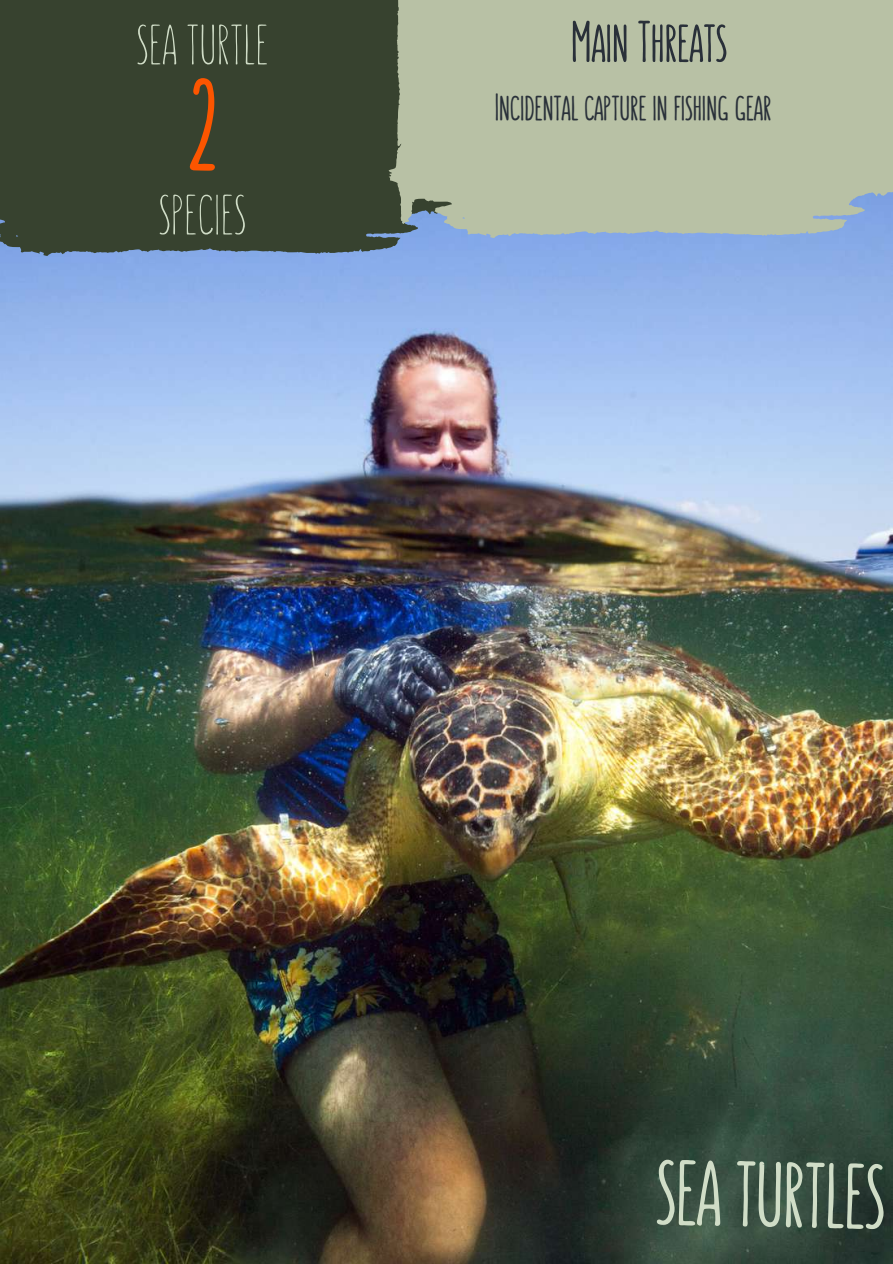
<style>
.page{position:relative;width:893px;height:1264px;background:#fff}
.page>*{position:absolute;margin:0;border:0;box-sizing:border-box;transform-origin:0 0}
.t1{font:127.5px "CA Generated";color:#fc5500}
.t2{font:90px "CA Generated";color:#d0ddc7}
.t3{font:57px "Aka Acid Sunn";color:#d0ddc7}
.t4{font:57px "CA Generated";color:#293039}
.t5{font:37.5px "CA Generated";color:#293039}
</style>
<div class="page">
<img style="left:0;top:238px;width:892px;height:1025px">
<div style="left:0;top:0;width:463px;height:256px;background:#37422f"></div>
<div style="left:388px;top:0;width:504px;height:238px;background:#b8c1a5"></div>
<h3 class="t3" style="left:136px;top:25px;width:134px">SEA TURTLE</h3>
<h3 class="t4" style="left:571px;top:21px;width:158px">Main Threats</h3>
<p class="t5" style="left:494px;top:94px;width:278px">Incidental capture in fishing gear</p>
<h1 class="t1" style="left:188px;top:80px;width:30px">2</h1>
<h3 class="t3" style="left:158px;top:195px;width:89px">SPECIES</h3>
<h2 class="t2" style="left:656px;top:1160px;width:230px;rotate:1deg">SEA TURTLES</h2>
</div>
